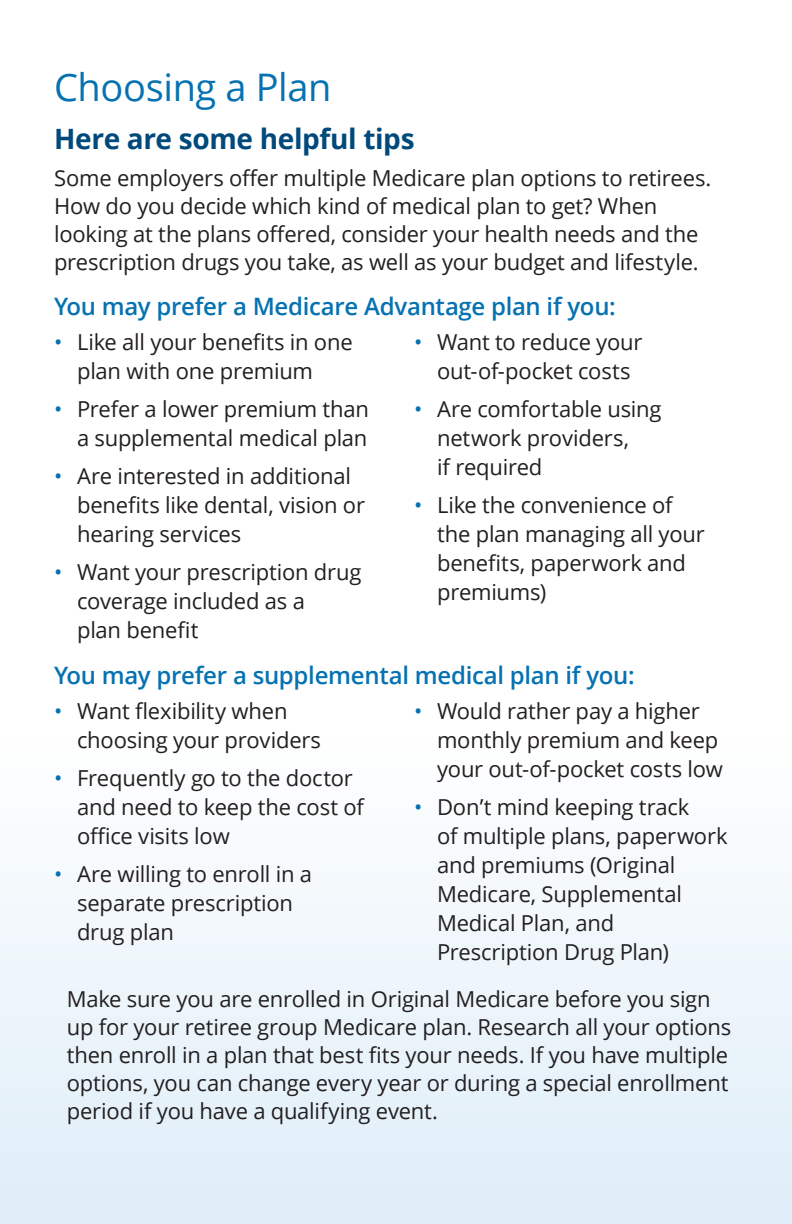
<style>
.page{position:relative;width:792px;height:1224px;background:#fff}
.page>*{position:absolute;margin:0;border:0;box-sizing:border-box;transform-origin:0 0}
.page_header{font:38px "Open Sans";letter-spacing:-.01em;color:#0772b1}
.sub-tier_1{font:700 28px "Open Sans";letter-spacing:-.015em;color:#00497b}
.sub-tier_2{font:600 24px "Open Sans";letter-spacing:-.015em;color:#0772b1}
.Body{font:22px/29px "Open Sans";letter-spacing:-.01em;color:#231f20}
.s1{color:#0772b1}
</style>
<div class="page">
<div style="left:0;top:738px;width:792px;height:486px;background:linear-gradient(to bottom,#fefefe,#deedf8)"></div>
<h1 class="page_header" style="left:54px;top:61px;width:279px">Choosing a Plan</h1>
<h1 class="sub-tier_1" style="left:54px;top:119px;width:362px">Here are some helpful tips</h1>
<p class="Body" style="left:54px;top:164px;width:659px;line-height:28px">Some employers offer multiple Medicare plan options to retirees.<br>How do you decide which kind of medical plan to get? When looking at the plans offered, consider your health needs and the prescription drugs you take, as well as your budget and lifestyle.</p>
<h2 class="sub-tier_2" style="left:54px;top:290px;width:563px">You may prefer a Medicare Advantage plan if you:</h2>
<p class="Body" style="left:77px;top:327px;width:277px;text-indent:-23px"><span class="s1">•</span> Like all your benefits in one plan with one premium</p>
<p class="Body" style="left:54px;top:394px;width:316px;text-align:right"><span class="s1">•</span> Prefer a lower premium than a supplemental medical plan</p>
<p class="Body" style="left:77px;top:461px;width:289px;text-indent:-23px"><span class="s1">•</span> Are interested in additional benefits like dental, vision or hearing services</p>
<p class="Body" style="left:77px;top:557px;width:286px;text-indent:-23px"><span class="s1">•</span> Want your prescription drug coverage included as a<br>plan benefit</p>
<p class="Body" style="left:414px;top:327px;width:230px;text-align:center"><span class="s1">•</span> Want to reduce your out-of-pocket costs</p>
<p class="Body" style="left:437px;top:394px;width:226px;text-indent:-23px"><span class="s1">•</span> Are comfortable using network providers,<br>if required</p>
<p class="Body" style="left:437px;top:490px;width:269px;text-indent:-23px"><span class="s1">•</span> Like the convenience of the plan managing all your benefits, paperwork and premiums)</p>
<h2 class="sub-tier_2" style="left:54px;top:659px;width:582px">You may prefer a supplemental medical plan if you:</h2>
<p class="Body" style="left:77px;top:696px;width:246px;text-indent:-23px"><span class="s1">•</span> Want flexibility when choosing your providers</p>
<p class="Body" style="left:77px;top:763px;width:289px;text-indent:-23px"><span class="s1">•</span> Frequently go to the doctor and need to keep the cost of office visits low</p>
<p class="Body" style="left:77px;top:859px;width:237px;text-indent:-23px"><span class="s1">•</span> Are willing to enroll in a separate prescription drug plan</p>
<p class="Body" style="left:437px;top:696px;width:288px;text-indent:-23px"><span class="s1">•</span> Would rather pay a higher monthly premium and keep your out-of-pocket costs low</p>
<p class="Body" style="left:437px;top:792px;width:292px;text-indent:-23px"><span class="s1">•</span> Don’t mind keeping track<br>of multiple plans, paperwork and premiums (Original<br>Medicare, Supplemental<br>Medical Plan, and<br>Prescription Drug Plan)</p>
<p class="Body" style="left:67px;top:984px;width:666px;line-height:28px">Make sure you are enrolled in Original Medicare before you sign up for your retiree group Medicare plan. Research all your options then enroll in a plan that best fits your needs. If you have multiple options, you can change every year or during a special enrollment period if you have a qualifying event.</p>
</div>
